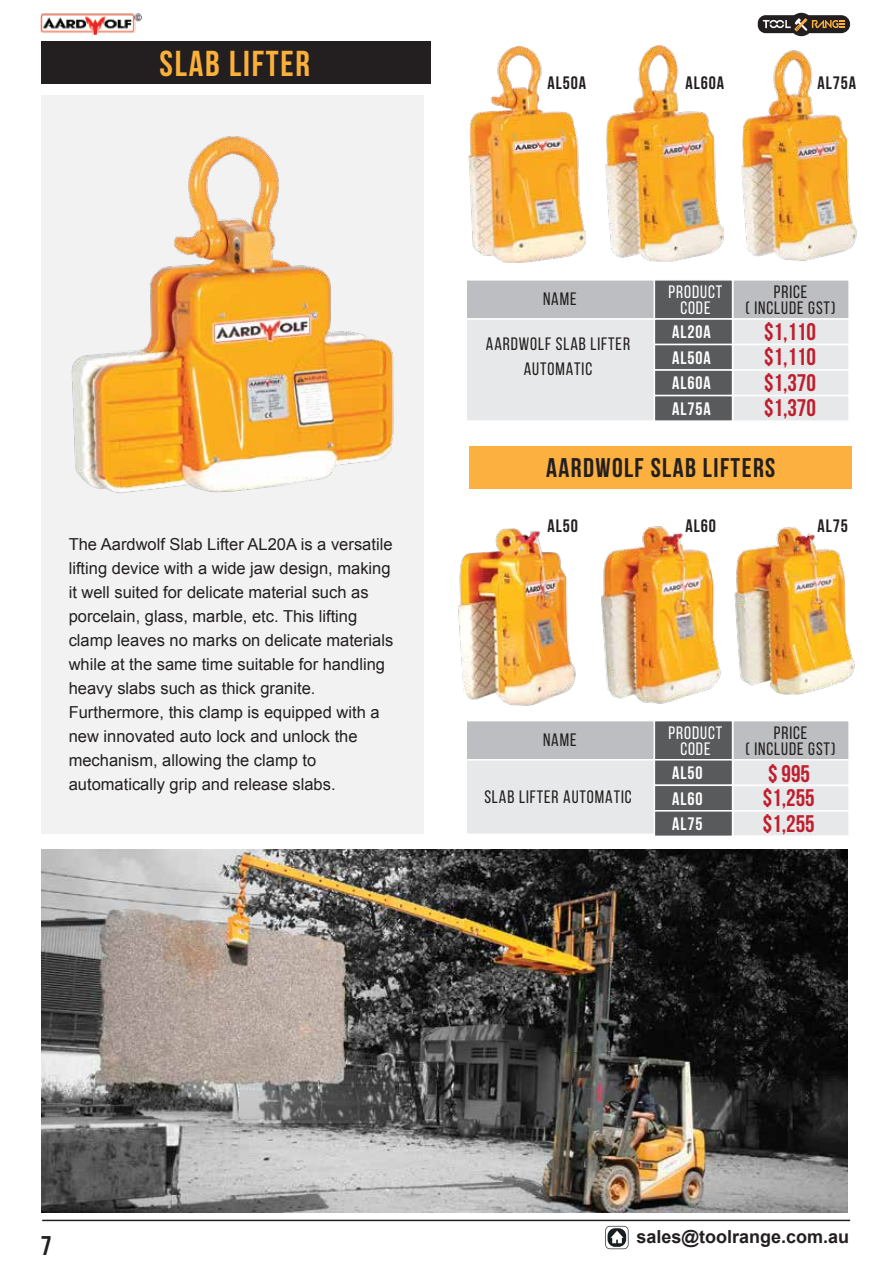
<style>
.page{position:relative;width:893px;height:1263px;background:#fff}
.page>*{position:absolute;margin:0;border:0;box-sizing:border-box;transform-origin:0 0}
.t1{font:36px "Bebas Neue";letter-spacing:.05em;color:#fbb03a}
.t2{font:27px "UTM Bebas";letter-spacing:.05em;color:#231f20}
.t3{font:700 24px/25.5px "Bebas Neue";color:#bf1e2d;text-align:justify}
.t4{font:18px/16.5px "Bebas Neue";letter-spacing:.05em;color:#231f20;text-align:center}
.t5{font:18px/25.5px "UTM Bebas";letter-spacing:.05em;color:#fff;text-align:justify}
.t6{font:18px "UTM Bebas";letter-spacing:.05em;color:#231f20}
.t7{font:700 18px "Arial";color:#231f20}
.t8{font:18px/16.5px "Bebas Neue";letter-spacing:.05em;color:#fff;text-align:center}
.t9{font:16.5px/24px "Arial";color:#231f20}
</style>
<div class="page">
<div style="left:41px;top:95px;width:383px;height:739px;background:#f2f2f3"></div>
<div style="left:41px;top:41px;width:389px;height:43px;background:#231f20"></div>
<svg style="left:605px;top:1226px;width:23px;height:23px"></svg>
<div style="left:790px;top:13px;width:23px;height:23px;border:4px solid #231f20;border-radius:50%"></div>
<svg style="left:757px;top:13px;width:94px;height:22px"></svg>
<hr style="left:42px;top:1220px;width:808px;height:1px;background:#231f20">
<img style="left:41px;top:13px;width:100px;height:22px">
<img style="left:734px;top:527px;width:121px;height:168px">
<img style="left:458px;top:528px;width:118px;height:178px">
<img style="left:601px;top:526px;width:120px;height:178px">
<div style="left:469px;top:447px;width:383px;height:42px;background:#fbb040"></div>
<img style="left:71px;top:136px;width:323px;height:358px">
<img style="left:606px;top:45px;width:117px;height:216px">
<img style="left:468px;top:47px;width:117px;height:215px">
<img style="left:741px;top:50px;width:116px;height:211px">
<div style="left:654px;top:279px;width:79px;height:41px;background:#595a5c;border:2px solid #fff"></div>
<div style="left:654px;top:318px;width:79px;height:27px;background:#595a5c;border:2px solid #fff"></div>
<div style="left:654px;top:344px;width:79px;height:27px;background:#595a5c;border:2px solid #fff"></div>
<div style="left:654px;top:369px;width:79px;height:27px;background:#595a5c;border:2px solid #fff"></div>
<div style="left:654px;top:395px;width:79px;height:27px;background:#595a5c;border:2px solid #fff"></div>
<div style="left:465px;top:279px;width:190px;height:41px;background:#bdbec1;border:2px solid #fff"></div>
<div style="left:465px;top:318px;width:190px;height:104px;background:#e7e8e9;border:2px solid #fff"></div>
<div style="left:732px;top:279px;width:118px;height:41px;background:#bdbec1;border:2px solid #fff"></div>
<div style="left:732px;top:318px;width:118px;height:27px;background:#e7e8e9;border:2px solid #fff"></div>
<div style="left:732px;top:344px;width:118px;height:27px;background:#e7e8e9;border:2px solid #fff"></div>
<div style="left:732px;top:369px;width:118px;height:27px;background:#e7e8e9;border:2px solid #fff"></div>
<div style="left:732px;top:395px;width:118px;height:27px;background:#e7e8e9;border:2px solid #fff"></div>
<div style="left:654px;top:720px;width:79px;height:40px;background:#595a5c"></div>
<div style="left:654px;top:759px;width:79px;height:27px;background:#595a5c;border:2px solid #fff"></div>
<div style="left:654px;top:784px;width:79px;height:27px;background:#595a5c;border:2px solid #fff"></div>
<div style="left:654px;top:810px;width:79px;height:27px;background:#595a5c;border:2px solid #fff"></div>
<div style="left:465px;top:720px;width:190px;height:40px;background:#bdbec1;border:2px solid #fff"></div>
<div style="left:465px;top:759px;width:190px;height:76px;background:#e7e8e9;border:2px solid #fff"></div>
<div style="left:732px;top:720px;width:118px;height:40px;background:#bdbec1;border:2px solid #fff"></div>
<div style="left:732px;top:759px;width:118px;height:27px;background:#e7e8e9;border:2px solid #fff"></div>
<div style="left:732px;top:785px;width:118px;height:26px;background:#e7e8e9;border:2px solid #fff"></div>
<div style="left:732px;top:810px;width:118px;height:27px;background:#e7e8e9;border:2px solid #fff"></div>
<img style="left:42px;top:849px;width:806px;height:363px">
<h1 class="t1" style="left:160px;top:44px;width:152px">SLAB LIFTER</h1>
<p class="t9" style="left:69px;top:532px;width:326px">The Aardwolf Slab Lifter AL20A is a versatile lifting device with a wide jaw design, making it well suited for delicate material such as porcelain, glass, marble, etc. This lifting clamp leaves no marks on delicate materials while at the same time suitable for handling heavy slabs such as thick granite.<br>Furthermore, this clamp is equipped with a new innovated auto lock and unlock the mechanism, allowing the clamp to automatically grip and release slabs.</p>
<p class="t6" style="left:548px;top:69px;width:40px">AL50A</p>
<p class="t6" style="left:685px;top:69px;width:40px">AL60A</p>
<p class="t6" style="left:818px;top:69px;width:40px">AL75A</p>
<p class="t4" style="left:543px;top:291px;width:35px">NAME</p>
<p class="t4" style="left:486px;top:330px;width:146px;line-height:25.5px">AARDWOLF SLAB LIFTER<br>AUTOMATIC</p>
<p class="t8" style="left:669px;top:283px;width:55px">PRODUCT<br>CODE</p>
<p class="t5" style="left:672px;top:318px;width:40px">AL20A AL50A AL60A AL75A</p>
<p class="t4" style="left:746px;top:283px;width:91px">PRICE<br>( INCLUDE GST)</p>
<h3 class="t3" style="left:764px;top:318px;width:53px">$1,110 $1,110 $1,370 $1,370</h3>
<h2 class="t2" style="left:546px;top:448px;width:231px">AARDWOLF SLAB LIFTERS</h2>
<p class="t6" style="left:548px;top:513px;width:32px">AL50</p>
<p class="t6" style="left:685px;top:513px;width:32px">AL60</p>
<p class="t6" style="left:818px;top:513px;width:32px">AL75</p>
<p class="t4" style="left:543px;top:732px;width:35px">NAME</p>
<p class="t4" style="left:746px;top:724px;width:91px">PRICE<br>( INCLUDE GST)</p>
<p class="t8" style="left:669px;top:724px;width:55px">PRODUCT<br>CODE</p>
<p class="t4" style="left:484px;top:788px;width:149px">SLAB LIFTER AUTOMATIC</p>
<p class="t5" style="left:672px;top:758px;width:32px">AL50<br>AL60<br>AL75</p>
<h3 class="t3" style="left:763px;top:761px;width:53px;line-height:24.9px;text-align:left">$ 995 $1,255 $1,255</h3>
<h2 class="t2" style="left:41px;top:1226px;width:12px">7</h2>
<p class="t7" style="left:636px;top:1225px;width:214px">sales@toolrange.com.au</p>
</div>
